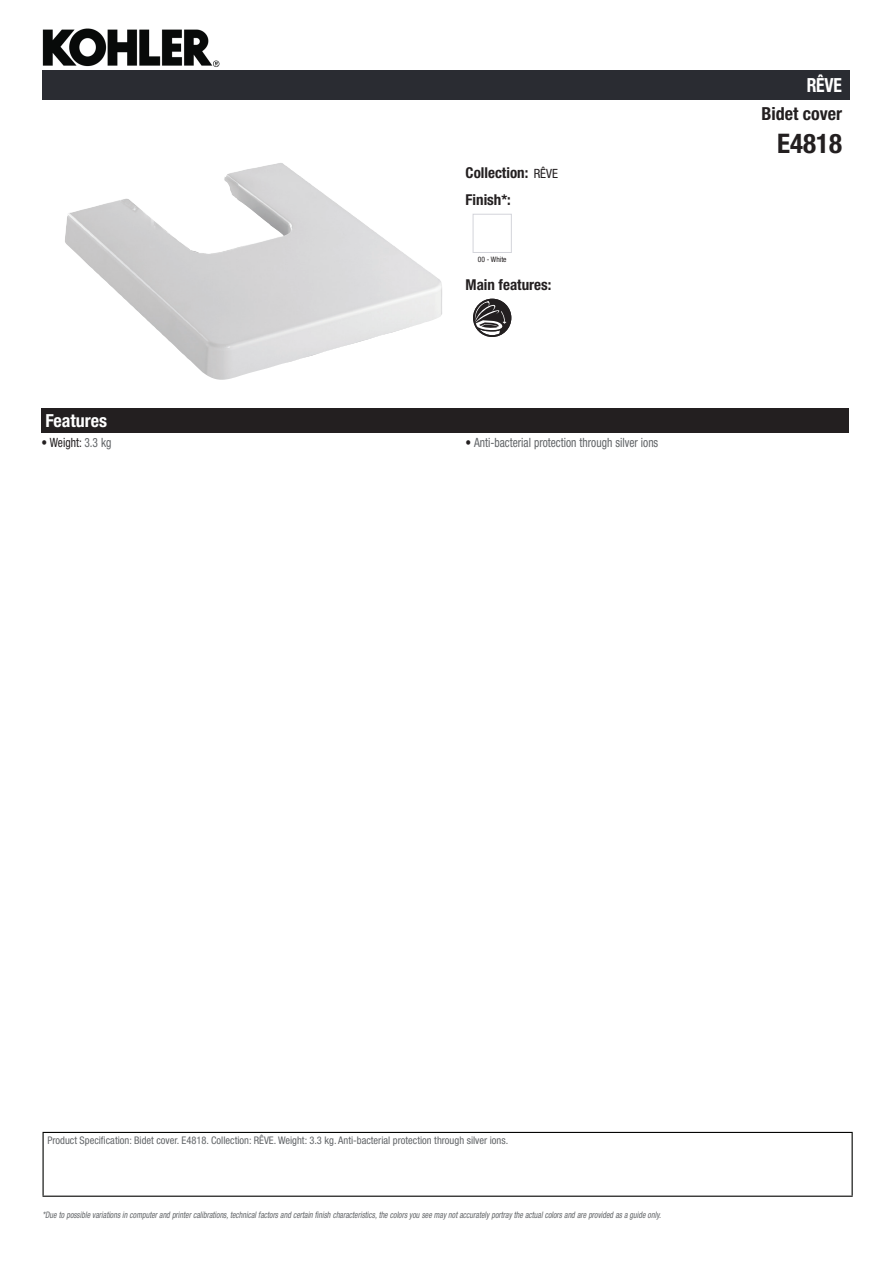
<style>
.page{position:relative;width:893px;height:1263px;background:#fff}
.page>*{position:absolute;margin:0;border:0;box-sizing:border-box;transform-origin:0 0}
.t1{font:700 condensed 27px "Helvetica Neue LT Std";color:#231f20}
.t2{font:700 condensed 19.5px "Helvetica Neue LT Std";color:#fff;scale:.9 1}
.t3{font:700 condensed 18px "Helvetica Neue LT Std";color:#231f20}
.t4{font:700 condensed 18px "Helvetica Neue LT Std";color:#fff}
.t5{font:700 condensed 15px/27.8px "Helvetica Neue LT Std";color:#231f20}
.t6{font:condensed 12.75px "Helvetica Neue LT Std";color:#626568;scale:.9 1}
.t7{font:condensed 12.75px "Helvetica Neue LT Std";color:#231f20;scale:.9 1}
.t8{font:condensed 10.5px "Helvetica Neue LT Std";color:#626568}
.t9{font:italic condensed 9px "Helvetica Neue LT Std";color:#626568;scale:.87 1}
.t10{font:condensed 7.5px "Helvetica Neue LT Std";color:#231f20}
.s1{font-weight:400;font-size:12.75px}
.s2{color:#626568}
.s3{color:#231f20}
</style>
<div class="page">
<img style="left:42px;top:28px;width:188px;height:53px">
<img style="left:65px;top:163px;width:377px;height:217px">
<div style="left:473px;top:214px;width:39px;height:39px;border:1px solid #d3d4da"></div>
<svg style="left:473px;top:299px;width:38px;height:38px"></svg>
<div style="left:41px;top:408px;width:808px;height:25px;background:#231f20"></div>
<div style="left:43px;top:71px;width:807px;height:29px;background:#2a2c32"></div>
<hr style="left:43px;top:1132px;width:810px;height:1px;background:#040503">
<hr style="left:43px;top:1133px;width:1px;height:62px;background:#040503">
<hr style="left:852px;top:1133px;width:1px;height:62px;background:#040503">
<hr style="left:43px;top:1195px;width:810px;height:2px;background:#040503">
<h3 class="t5" style="left:466px;top:158px;width:94px">Collection: <span class="s1">RÊVE<br></span>Finish*:</h3>
<p class="t10" style="left:478px;top:255px;width:30px">00 - White</p>
<h3 class="t5" style="left:466px;top:271px;width:87px">Main features:</h3>
<h3 class="t4" style="left:46px;top:410px;width:63px">Features</h3>
<h3 class="t7" style="left:41px;top:435px;width:79px">• Weight: <span class="s2">3.3 kg</span></h3>
<h3 class="t6" style="left:466px;top:435px;width:216px"><span class="s3">•</span> Anti-bacterial protection through silver ions</h3>
<h2 class="t2" style="left:807px;top:74px;width:41px">RÊVE</h2>
<h3 class="t3" style="left:761px;top:103px;width:82px">Bidet cover</h3>
<h1 class="t1" style="left:777px;top:127px;width:66px">E4818</h1>
<p class="t8" style="left:47px;top:1134px;width:462px">Product Specification: Bidet cover. E4818. Collection: RÊVE. Weight: 3.3 kg. Anti-bacterial protection through silver ions.</p>
<p class="t9" style="left:43px;top:1210px;width:714px">*Due to possible variationsin computerand printercalibrations,technicalfactorsand certain finish characteristics,the colorsyou see maynotaccuratelyportraythe actualcolorsand are provided asa guide only.</p>
</div>
